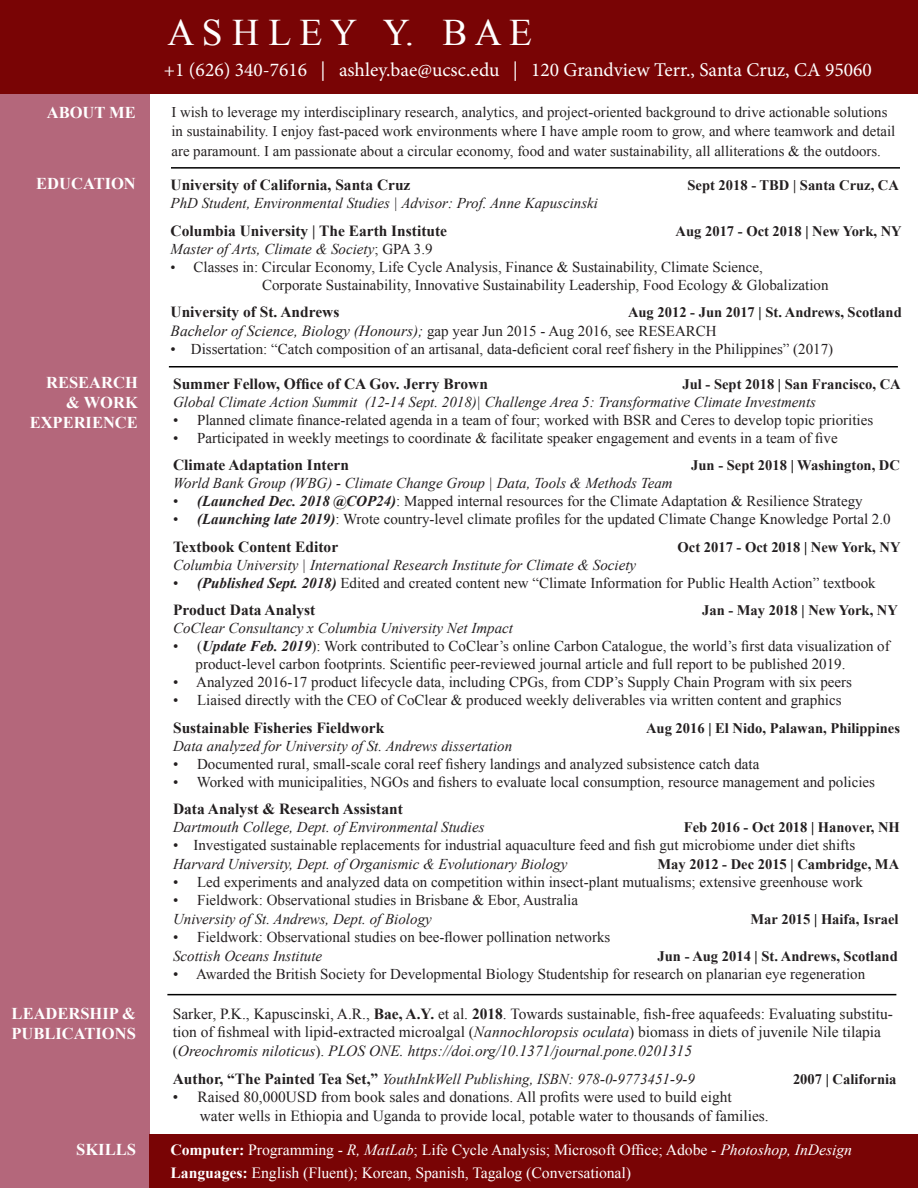
<style>
.page{position:relative;width:918px;height:1188px;background:#fff}
.page>*{position:absolute;margin:0;border:0;box-sizing:border-box;transform-origin:0 0}
.t1{font:37.5px "Times New Roman";color:#fff}
.t2{font:19.5px "Minion Pro";color:#fff}
.t3{font:700 16.5px "Times New Roman";color:#fff}
.t4{font:15.6px "Times New Roman";color:#fff}
.t5{font:15.45px/18.6px "Times New Roman";color:#231f20}
.t6{font:700 15.45px "Times New Roman";color:#231f20}
.t7{font:italic 15.45px "Times New Roman";color:#231f20}
.t8{font:15px/18.9px "Times New Roman";color:#231f20}
.t9{font:italic 15px "Times New Roman";color:#231f20}
.t10{font:14.85px/19.5px "Times New Roman";color:#231f20}
.t11{font:700 14.55px "Times New Roman";color:#231f20}
.s1{color:#000}
.s2{font-style:normal}
.s3{font-size:14.4px}
.s4{font-style:normal;font-size:15px}
.s5{font-weight:700;font-style:italic}
.s6{font-style:italic}
.s7{font-weight:700}
.s8{font-weight:700;font-style:normal;font-size:15.45px}
</style>
<div class="page">
<div style="left:0;top:2px;width:149px;height:1186px;background:#b4677b"></div>
<div style="left:0;top:0;width:918px;height:94px;background:#790405"></div>
<div style="left:149px;top:1134px;width:769px;height:54px;background:#790405"></div>
<hr style="left:171px;top:167px;width:729px;height:2px;background:#000">
<hr style="left:169px;top:366px;width:729px;height:2px;background:#000">
<hr style="left:167px;top:994px;width:729px;height:1px;background:#000">
<p class="t3" style="left:47px;top:101px;width:91px">ABOUT ME</p>
<p class="t3" style="left:36px;top:172px;width:101px">EDUCATION</p>
<p class="t3" style="left:46px;top:371px;width:93px">RESEARCH</p>
<p class="t3" style="left:66px;top:391px;width:73px">&amp; WORK</p>
<p class="t3" style="left:30px;top:411px;width:110px">EXPERIENCE</p>
<p class="t3" style="left:12px;top:1002px;width:126px">LEADERSHIP &amp;</p>
<p class="t3" style="left:12px;top:1022px;width:126px">PUBLICATIONS</p>
<p class="t1" style="left:167px;top:7px;width:366px">A S H L E Y Y. B A E</p>
<p class="t2" style="left:164px;top:57px;width:710px">+1 (626) 340-7616 | ashley.bae@ucsc.edu | 120 Grandview Terr., Santa Cruz, CA 95060</p>
<p class="t10" style="left:171px;top:102px;width:725px">I wish to leverage my interdisciplinary research, analytics, and project-oriented background to drive actionable solutions in sustainability. I enjoy fast-paced work environments where I have ample room to grow, and where teamwork and detail are paramount. I am passionate about a circular economy, food and water sustainability, all alliterations &amp; the outdoors.</p>
<p class="t6" style="left:171px;top:174px;width:241px">University of California, Santa Cruz</p>
<p class="t11" style="left:687px;top:175px;width:213px">Sept 2018 - TBD | Santa Cruz, CA</p>
<p class="t9" style="left:171px;top:193px;width:429px">PhD Student, Environmental Studies | Advisor: Prof. Anne Kapuscinski</p>
<p class="t6" style="left:171px;top:220px;width:278px">Columbia University | The Earth Institute</p>
<p class="t11" style="left:676px;top:221px;width:228px">Aug 2017 - Oct 2018 <span class="s1">|</span> New York, NY</p>
<p class="t9" style="left:171px;top:238px;width:264px">Master of Arts, Climate &amp; Society<span class="s2">; GPA 3.9</span></p>
<p class="t8" style="left:171px;top:257px;width:594px"><span class="s3">•</span> Classes in: Circular Economy, Life Cycle Analysis, Finance &amp; Sustainability, Climate Science,</p>
<p class="t8" style="left:262px;top:275px;width:568px">Corporate Sustainability, Innovative Sustainability Leadership, Food Ecology &amp; Globalization</p>
<p class="t6" style="left:171px;top:301px;width:170px">University of St. Andrews</p>
<p class="t11" style="left:628px;top:302px;width:275px">Aug 2012 - Jun 2017 <span class="s1">|</span> St. Andrews, Scotland</p>
<p class="t7" style="left:171px;top:320px;width:548px">Bachelor of Science, Biology (Honours); <span class="s4">gap year Jun 2015 - Aug 2016, see RESEARCH</span></p>
<p class="t8" style="left:171px;top:339px;width:664px">• Dissertation: “Catch composition of an artisanal, data-deficient coral reef fishery in the Philippines” (2017)</p>
<p class="t6" style="left:173px;top:373px;width:316px">Summer Fellow, Office of CA Gov. Jerry Brown</p>
<p class="t11" style="left:683px;top:374px;width:220px">Jul - Sept 2018 <span class="s1">|</span> San Francisco, CA</p>
<p class="t9" style="left:173px;top:391px;width:644px">Global Climate Action Summit (12-14 Sept. 2018)| Challenge Area 5: Transformative Climate Investments</p>
<p class="t8" style="left:173px;top:410px;width:702px">• Planned climate finance-related agenda in a team of four; worked with BSR and Ceres to develop topic priorities</p>
<p class="t8" style="left:173px;top:428px;width:666px">• Participated in weekly meetings to coordinate &amp; facilitate speaker engagement and events in a team of five</p>
<p class="t6" style="left:173px;top:454px;width:177px">Climate Adaptation Intern</p>
<p class="t11" style="left:691px;top:455px;width:210px">Jun - Sept 2018 <span class="s1">|</span> Washington, DC</p>
<p class="t9" style="left:173px;top:473px;width:501px">World Bank Group (WBG) - Climate Change Group | Data, Tools &amp; Methods Team</p>
<p class="t8" style="left:173px;top:492px;width:691px">• <span class="s5">(Launched Dec. 2018 @COP24)</span>: Mapped internal resources for the Climate Adaptation &amp; Resilience Strategy</p>
<p class="t8" style="left:173px;top:510px;width:719px">• <span class="s5">(Launching late 2019)</span>: Wrote country-level climate profiles for the updated Climate Change Knowledge Portal 2.0</p>
<p class="t6" style="left:173px;top:536px;width:167px">Textbook Content Editor</p>
<p class="t11" style="left:678px;top:537px;width:224px">Oct 2017 - Oct 2018 <span class="s1">|</span> New York, NY</p>
<p class="t9" style="left:173px;top:554px;width:465px">Columbia University | International Research Institute for Climate &amp; Society</p>
<p class="t8" style="left:173px;top:573px;width:704px">• <span class="s5">(Published Sept. 2018)</span> Edited and created content new “Climate Information for Public Health Action” textbook</p>
<p class="t6" style="left:173px;top:600px;width:144px">Product Data Analyst</p>
<p class="t11" style="left:702px;top:600px;width:197px">Jan - May 2018 <span class="s1">|</span> New York, NY</p>
<p class="t9" style="left:173px;top:618px;width:341px">CoClear Consultancy x Columbia University Net Impact</p>
<p class="t8" style="left:196px;top:637px;width:696px;line-height:18px;text-indent:-22px">• (<span class="s5">Update Feb. 2019</span>): Work contributed to CoClear’s online Carbon Catalogue, the world’s first data visualization of product-level carbon footprints. Scientific peer-reviewed journal article and full report to be published 2019.</p>
<p class="t8" style="left:173px;top:673px;width:680px">• Analyzed 2016-17 product lifecycle data, including CPGs, from CDP’s Supply Chain Program with six peers</p>
<p class="t8" style="left:173px;top:691px;width:670px">• Liaised directly with the CEO of CoClear &amp; produced weekly deliverables via written content and graphics</p>
<p class="t6" style="left:173px;top:717px;width:213px">Sustainable Fisheries Fieldwork</p>
<p class="t11" style="left:646px;top:718px;width:255px">Aug 2016 <span class="s1">|</span> El Nido, Palawan, Philippines</p>
<p class="t9" style="left:173px;top:736px;width:341px">Data analyzed for University of St. Andrews dissertation</p>
<p class="t8" style="left:173px;top:754px;width:588px">• Documented rural, small-scale coral reef fishery landings and analyzed subsistence catch data</p>
<p class="t8" style="left:173px;top:772px;width:704px">• Worked with municipalities, NGOs and fishers to evaluate local consumption, resource management and policies</p>
<p class="t6" style="left:173px;top:799px;width:231px">Data Analyst &amp; Research Assistant</p>
<p class="t9" style="left:173px;top:817px;width:313px">Dartmouth College, Dept. of Environmental Studies</p>
<p class="t11" style="left:684px;top:818px;width:218px">Feb 2016 - Oct 2018 <span class="s1">|</span> Hanover, NH</p>
<p class="t8" style="left:173px;top:836px;width:684px">• Investigated sustainable replacements for industrial aquaculture feed and fish gut microbiome under diet shifts</p>
<p class="t9" style="left:173px;top:854px;width:396px">Harvard University, Dept. of Organismic &amp; Evolutionary Biology</p>
<p class="t11" style="left:658px;top:854px;width:243px">May 2012 - Dec 2015 <span class="s1">|</span> Cambridge, MA</p>
<p class="t8" style="left:173px;top:873px;width:691px">• Led experiments and analyzed data on competition within insect-plant mutualisms; extensive greenhouse work</p>
<p class="t8" style="left:173px;top:891px;width:407px">• Fieldwork: Observational studies in Brisbane &amp; Ebor, Australia<br><span class="s6">University of St. Andrews, Dept. of Biology</span></p>
<p class="t11" style="left:751px;top:909px;width:150px">Mar 2015 <span class="s1">|</span> Haifa, Israel</p>
<p class="t8" style="left:173px;top:928px;width:439px">• Fieldwork: Observational studies on bee-flower pollination networks<br><span class="s6">Scottish Oceans Institute</span></p>
<p class="t11" style="left:658px;top:946px;width:242px">Jun - Aug 2014 <span class="s1">|</span> St. Andrews, Scotland</p>
<p class="t8" style="left:173px;top:964px;width:694px">• Awarded the British Society for Developmental Biology Studentship for research on planarian eye regeneration</p>
<p class="t5" style="left:173px;top:1004px;width:722px">Sarker, P.K., Kapuscinski, A.R., <span class="s7">Bae, A.Y.</span> et al. <span class="s7">2018</span>. Towards sustainable, fish-free aquafeeds: Evaluating substitu&shy;tion of fishmeal with lipid-extracted microalgal (<span class="s6">Nannochloropsis oculata</span>) biomass in diets of juvenile Nile tilapia (<span class="s6">Oreochromis niloticus</span>). <span class="s6">PLOS ONE. https://doi.org/10.1371/journal.pone.0201315</span></p>
<p class="t9" style="left:173px;top:1068px;width:524px"><span class="s8">Author, “The Painted Tea Set,”</span> YouthInkWell Publishing, ISBN: 978-0-9773451-9-9</p>
<p class="t11" style="left:793px;top:1069px;width:105px">2007 <span class="s1">|</span> California</p>
<p class="t5" style="left:173px;top:1087px;width:561px">• Raised 80,000USD from book sales and donations. All profits were used to build eight</p>
<p class="t5" style="left:200px;top:1106px;width:570px">water wells in Ethiopia and Uganda to provide local, potable water to thousands of families.</p>
<p class="t3" style="left:76px;top:1138px;width:61px">SKILLS</p>
<p class="t4" style="left:171px;top:1140px;width:683px"><span class="s7">Computer:</span> Programming - <span class="s6">R, MatLab</span>; Life Cycle Analysis; Microsoft Office; Adobe - <span class="s6">Photoshop, InDesign</span></p>
<p class="t4" style="left:171px;top:1162px;width:462px"><span class="s7">Languages:</span> English (Fluent); Korean, Spanish, Tagalog (Conversational)</p>
</div>
